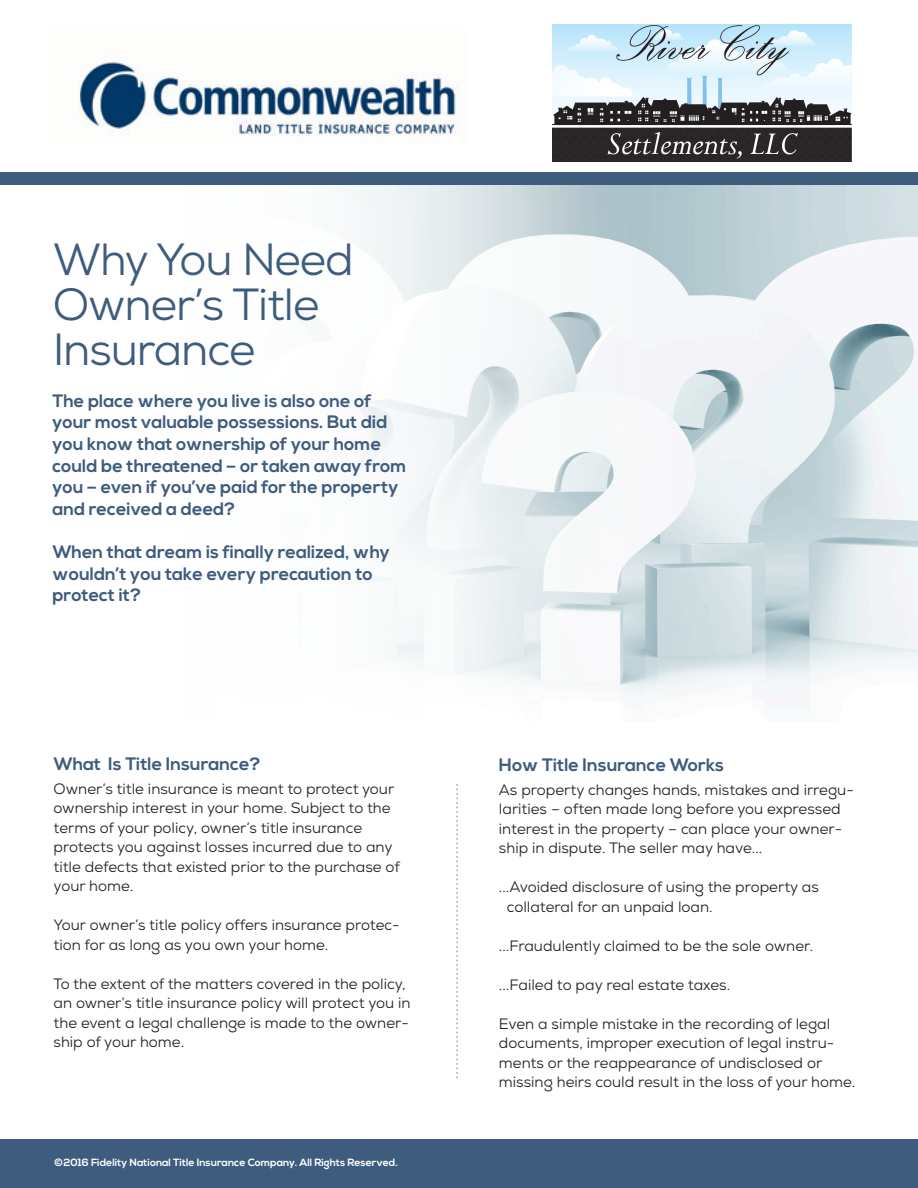
<style>
.page{position:relative;width:918px;height:1188px;background:#fff}
.page>*{position:absolute;margin:0;border:0;box-sizing:border-box;transform-origin:0 0}
.t1{font:45px/45px "Nexa";letter-spacing:-.025em;color:#3e5c7d}
.t2{font:700 18px/21.6px "Nexa";color:#3e5c7d}
.t3{font:15px/19.5px "Nexa";color:#231f20}
.t4{font:700 10.5px "Nexa";color:#fff}
</style>
<div class="page">
<svg style="left:358px;top:185px;width:560px;height:512px"></svg>
<div style="left:0;top:172px;width:918px;height:13px;background:#3e5c7d"></div>
<div style="left:0;top:1139px;width:918px;height:49px;background:#3e5c7d"></div>
<svg style="left:457px;top:784px;width:1px;height:295px"></svg>
<img style="left:79px;top:59px;width:380px;height:78px">
<img style="left:552px;top:24px;width:300px;height:138px">
<h1 class="t1" style="left:53px;top:237px;width:302px">Why You Need<br>Owner’s Title<br>Insurance</h1>
<p class="t2" style="left:52px;top:391px;width:356px">The place where you live is also one of your most valuable possessions. But did you know that ownership of your home could be threatened – or taken away from you – even if you’ve paid for the property and received a deed?</p>
<p class="t2" style="left:52px;top:542px;width:339px">When that dream is finally realized, why wouldn’t you take every precaution to protect it?</p>
<p class="t2" style="left:54px;top:753px;width:209px">What Is Title Insurance?</p>
<p class="t3" style="left:54px;top:779px;width:348px">Owner’s title insurance is meant to protect your ownership interest in your home. Subject to the terms of your policy, owner’s title insurance protects you against losses incurred due to any title defects that existed prior to the purchase of your home.</p>
<p class="t3" style="left:54px;top:915px;width:348px">Your owner’s title policy offers insurance protec&shy;tion for as long as you own your home.</p>
<p class="t3" style="left:54px;top:974px;width:359px">To the extent of the matters covered in the policy, an owner’s title insurance policy will protect you in the event a legal challenge is made to the owner&shy;ship of your home.</p>
<p class="t4" style="left:54px;top:1156px;width:346px">©2016 Fidelity National Title Insurance Company. All Rights Reserved.</p>
<p class="t2" style="left:499px;top:754px;width:227px">How Title Insurance Works</p>
<p class="t3" style="left:499px;top:780px;width:356px">As property changes hands, mistakes and irregu&shy;larities – often made long before you expressed interest in the property – can place your owner&shy;ship in dispute. The seller may have...</p>
<p class="t3" style="left:507px;top:877px;width:314px;text-indent:-8px">...Avoided disclosure of using the property as collateral for an unpaid loan.</p>
<p class="t3" style="left:499px;top:936px;width:316px">...Fraudulently claimed to be the sole owner.</p>
<p class="t3" style="left:499px;top:975px;width:233px">...Failed to pay real estate taxes.</p>
<p class="t3" style="left:499px;top:1014px;width:358px">Even a simple mistake in the recording of legal documents, improper execution of legal instru&shy;ments or the reappearance of undisclosed or missing heirs could result in the loss of your home.</p>
</div>
